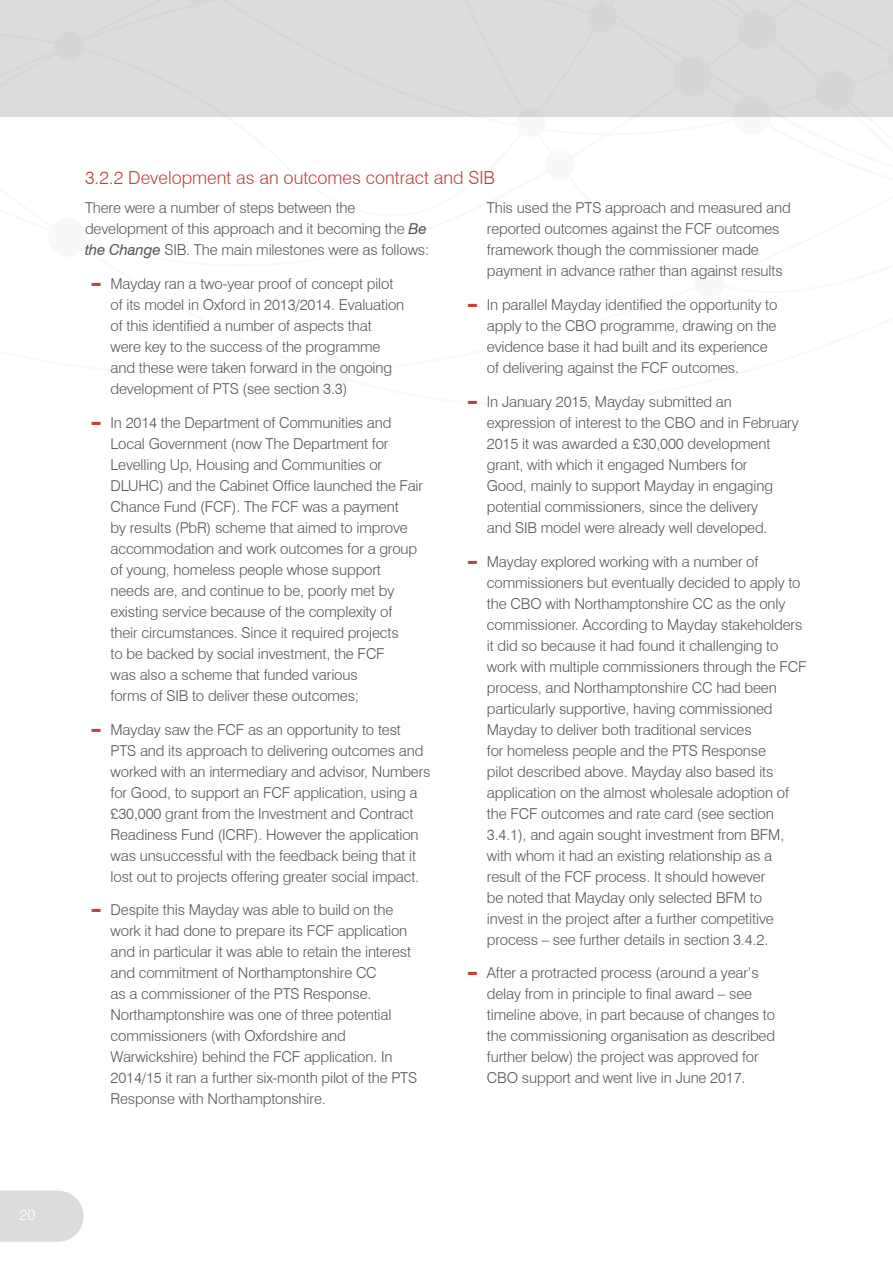
<style>
.page{position:relative;width:893px;height:1263px;background:#fff}
.page>*{position:absolute;margin:0;border:0;box-sizing:border-box;transform-origin:0 0}
.Heading__H3{font:300 18px "Swiss 721 BT";color:#bd423b}
.Body_Copy__P{font:300 15px/21px "Swiss 721 BT";letter-spacing:-.01em;color:#575757}
.t1{font:300 15px "Swiss 721 BT";color:#fff}
.s1{font-weight:400;font-style:italic}
.s2{font-family:"Swiss 721";font-weight:400;color:#bd423b}
</style>
<div class="page">
<div style="left:0;top:0;width:893px;height:117px;background:#dcdcdc"></div>
<svg style="left:0;top:1191px;width:84px;height:51px;background:#dedede"></svg>
<p class="t1" style="left:20px;top:1206px;width:17px">20</p>
<p class="Heading__H3" style="left:85px;top:166px;width:412px">3.2.2 Development as an outcomes contract and SIB</p>
<p class="Body_Copy__P" style="left:85px;top:197px;width:346px">There were a number of steps between the development of this approach and it becoming the <span class="s1">Be the Change</span> SIB. The main milestones were as follows:</p>
<p class="Body_Copy__P" style="left:111px;top:273px;width:295px;text-indent:-21px"><span class="s2">▬</span> Mayday ran a two-year proof of concept pilot of its model in Oxford in 2013/2014. Evaluation of this identified a number of aspects that were key to the success of the programme and these were taken forward in the ongoing development of PTS (see section 3.3)</p>
<p class="Body_Copy__P" style="left:111px;top:412px;width:314px;text-indent:-21px"><span class="s2">▬</span> In 2014 the Department of Communities and Local Government (now The Department for Levelling Up, Housing and Communities or DLUHC) and the Cabinet Office launched the Fair Chance Fund (FCF). The FCF was a payment<br>by results (PbR) scheme that aimed to improve accommodation and work outcomes for a group of young, homeless people whose support needs are, and continue to be, poorly met by existing service because of the complexity of their circumstances. Since it required projects<br>to be backed by social investment, the FCF<br>was also a scheme that funded various<br>forms of SIB to deliver these outcomes;</p>
<p class="Body_Copy__P" style="left:111px;top:719px;width:321px;text-indent:-21px"><span class="s2">▬</span> Mayday saw the FCF as an opportunity to test PTS and its approach to delivering outcomes and worked with an intermediary and advisor, Numbers for Good, to support an FCF application, using a £30,000 grant from the Investment and Contract Readiness Fund (ICRF). However the application was unsuccessful with the feedback being that it lost out to projects offering greater social impact.</p>
<p class="Body_Copy__P" style="left:111px;top:899px;width:308px;text-indent:-21px"><span class="s2">▬</span> Despite this Mayday was able to build on the work it had done to prepare its FCF application and in particular it was able to retain the interest and commitment of Northamptonshire CC<br>as a commissioner of the PTS Response.<br>Northamptonshire was one of three potential commissioners (with Oxfordshire and Warwickshire) behind the FCF application. In 2014/15 it ran a further six-month pilot of the PTS Response with Northamptonshire.</p>
<p class="Body_Copy__P" style="left:487px;top:197px;width:305px">This used the PTS approach and measured and reported outcomes against the FCF outcomes framework though the commissioner made payment in advance rather than against results</p>
<p class="Body_Copy__P" style="left:487px;top:294px;width:292px;text-indent:-21px"><span class="s2">▬</span> In parallel Mayday identified the opportunity to apply to the CBO programme, drawing on the evidence base it had built and its experience of delivering against the FCF outcomes.</p>
<p class="Body_Copy__P" style="left:487px;top:391px;width:313px;text-indent:-21px"><span class="s2">▬</span> In January 2015, Mayday submitted an expression of interest to the CBO and in February 2015 it was awarded a £30,000 development grant, with which it engaged Numbers for<br>Good, mainly to support Mayday in engaging potential commissioners, since the delivery<br>and SIB model were already well developed.</p>
<p class="Body_Copy__P" style="left:487px;top:551px;width:321px;text-indent:-21px"><span class="s2">▬</span> Mayday explored working with a number of commissioners but eventually decided to apply to the CBO with Northamptonshire CC as the only commissioner. According to Mayday stakeholders it did so because it had found it challenging to work with multiple commissioners through the FCF process, and Northamptonshire CC had been particularly supportive, having commissioned Mayday to deliver both traditional services<br>for homeless people and the PTS Response<br>pilot described above. Mayday also based its application on the almost wholesale adoption of the FCF outcomes and rate card (see section 3.4.1), and again sought investment from BFM, with whom it had an existing relationship as a result of the FCF process. It should however<br>be noted that Mayday only selected BFM to<br>invest in the project after a further competitive process – see further details in section 3.4.2.</p>
<p class="Body_Copy__P" style="left:487px;top:962px;width:290px;text-indent:-21px"><span class="s2">▬</span> After a protracted process (around a year’s delay from in principle to final award – see timeline above, in part because of changes to the commissioning organisation as described further below) the project was approved for CBO support and went live in June 2017.</p>
</div>
